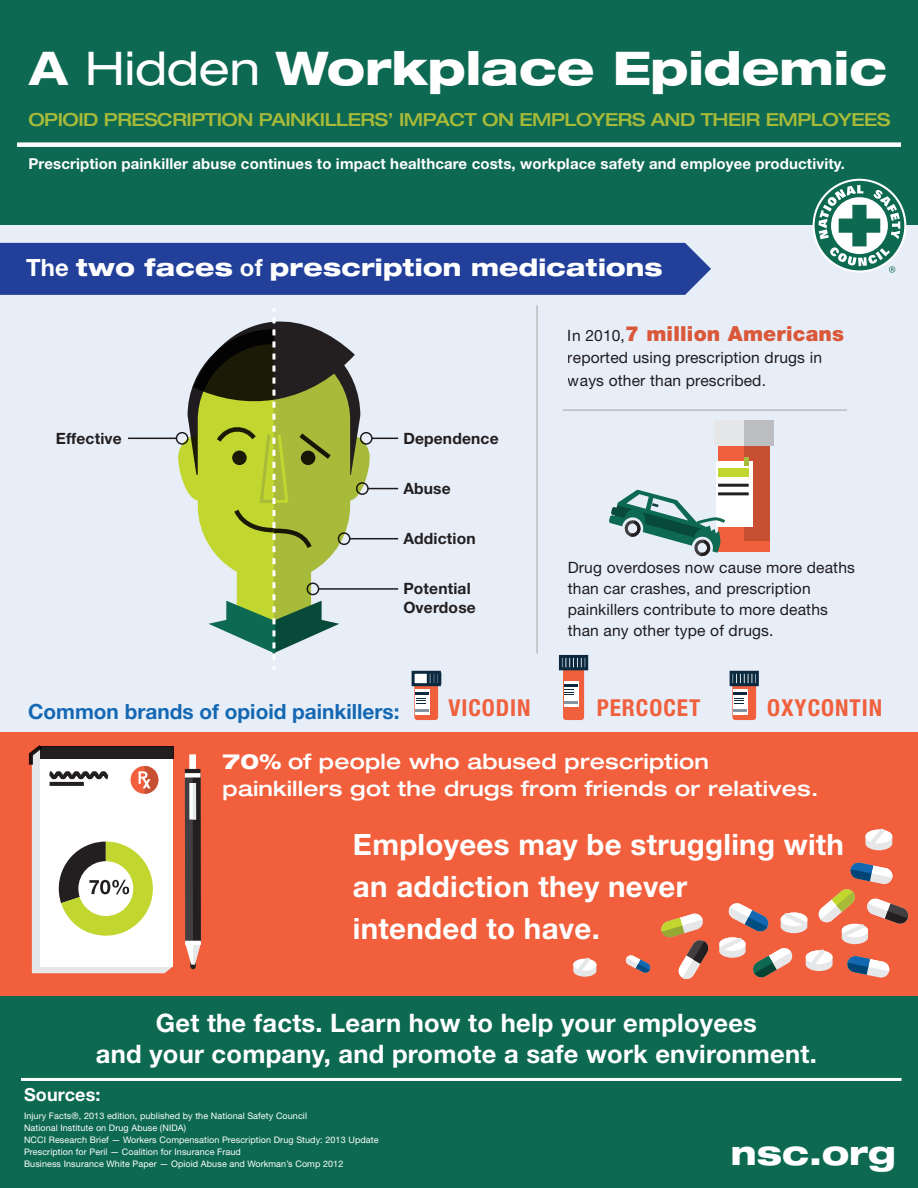
<style>
.page{position:relative;width:918px;height:1188px;background:#fff}
.page>*{position:absolute;margin:0;border:0;box-sizing:border-box;transform-origin:0 0}
.t1{font:800 expanded 46.5px "Helvetica Neue LT Std";color:#fff}
.t2{font:800 expanded 33.3px "Helvetica Neue LT Std";color:#fff}
.t3{font:700 29.4px/42px "Helvetica Neue LT Std";letter-spacing:.01em;color:#fff}
.t4{font:700 25.5px/31.5px "Helvetica Neue LT Std";letter-spacing:.01em;color:#fff;text-align:center}
.t5{font:800 expanded 23.85px "Helvetica Neue LT Std";letter-spacing:.01em;color:#fff}
.t6{font:700 condensed 23.4px "Helvetica Neue LT Std";letter-spacing:.04em;color:#f1603d}
.t7{font:500 expanded 21px/27px "Helvetica Neue LT Std";letter-spacing:.01em;color:#fff}
.t8{font:700 20.85px "Helvetica Neue";color:#1468b3}
.t9{font:900 20.85px "Helvetica Neue LT Std";letter-spacing:.01em;color:#f15f3c}
.t10{font:500 expanded 18px "Helvetica Neue LT Std";letter-spacing:-.03em;color:#a7ba39}
.t11{font:700 18px "Helvetica Neue LT Std";letter-spacing:.01em;color:#fff}
.t12{font:15.6px/21px "Helvetica Neue LT Std";letter-spacing:.01em;color:#231f20}
.t13{font:700 15.6px/18.1px "Helvetica Neue LT Std";letter-spacing:.01em;color:#231f20}
.t14{font:700 15px "Helvetica Neue LT Std";letter-spacing:.01em;color:#fff}
.t15{font:9px/12px "Helvetica Neue LT Std";letter-spacing:.01em;color:#fff}
.s1{font-weight:700}
.s2{font-weight:400}
.s3{font-weight:700;font-stretch:normal}
.s4{font-weight:400;font-size:15.6px;color:#231f20}
.s5{font-weight:800}
</style>
<div class="page">
<div style="left:0;top:221px;width:918px;height:511px;background:#e7eef8"></div>
<div style="left:0;top:997px;width:918px;height:191px;background:#0d6a51"></div>
<div style="left:0;top:0;width:918px;height:225px;background:#0d6951"></div>
<div style="left:0;top:732px;width:918px;height:263px;background:#f15f3c"></div>
<div style="left:40px;top:746px;width:134px;height:13px;background:#210b07"></div>
<svg style="left:29px;top:745px;width:144px;height:228px;background:#dad2be"></svg>
<svg style="left:50px;top:782px;width:34px;height:4px"></svg>
<div style="left:190px;top:957px;width:6px;height:10px;background:#231f20"></div>
<div style="left:189px;top:754px;width:7px;height:37px;background:#fff"></div>
<div style="left:185px;top:775px;width:16px;height:168px;background:#413f41"></div>
<svg style="left:193px;top:775px;width:8px;height:23px"></svg>
<div style="left:189px;top:783px;width:7px;height:36px;background:#fff"></div>
<hr style="left:193px;top:783px;width:3px;height:36px;background:#e6e7e9">
<div style="left:185px;top:769px;width:15px;height:6px;background:#231f20"></div>
<div style="left:185px;top:773px;width:15px;height:5px;background:#fff"></div>
<svg style="left:185px;top:798px;width:16px;height:167px"></svg>
<hr style="left:185px;top:941px;width:16px;height:4px;background:#fff">
<svg style="left:865px;top:828px;width:27px;height:22px"></svg>
<svg style="left:573px;top:957px;width:23px;height:20px"></svg>
<svg style="left:625px;top:955px;width:26px;height:18px"></svg>
<svg style="left:719px;top:862px;width:190px;height:116px"></svg>
<svg style="left:661px;top:913px;width:48px;height:66px"></svg>
<svg style="left:813px;top:179px;width:93px;height:94px"></svg>
<div style="left:815px;top:181px;width:89px;height:89px;background:#0d6a51;border-radius:50%"></div>
<svg style="left:819px;top:185px;width:81px;height:88px"></svg>
<div style="left:0;top:243px;width:711px;height:52px;background:#223f99"></div>
<hr style="left:128px;top:438px;width:54px;height:1px;background:#231f20">
<hr style="left:536px;top:305px;width:2px;height:349px;background:#bcbdc0">
<hr style="left:366px;top:438px;width:32px;height:1px;background:#231f20">
<hr style="left:362px;top:488px;width:36px;height:1px;background:#231f20">
<hr style="left:344px;top:538px;width:54px;height:1px;background:#231f20">
<hr style="left:313px;top:588px;width:85px;height:2px;background:#231f20">
<svg style="left:176px;top:317px;width:197px;height:353px"></svg>
<svg style="left:414px;top:683px;width:24px;height:37px"></svg>
<svg style="left:416px;top:690px;width:14px;height:25px"></svg>
<div style="left:563px;top:664px;width:21px;height:56px;background:#f1603d;border-radius:3px"></div>
<div style="left:559px;top:655px;width:29px;height:15px;background:#0b293f;border:3px solid #0b293f"></div>
<svg style="left:562px;top:657px;width:23px;height:12px"></svg>
<div style="left:412px;top:671px;width:29px;height:15px;background:#fff;border:3px solid #0b293f"></div>
<svg style="left:427px;top:672px;width:14px;height:13px"></svg>
<svg style="left:732px;top:683px;width:24px;height:37px"></svg>
<svg style="left:730px;top:671px;width:29px;height:15px"></svg>
<svg style="left:733px;top:672px;width:22px;height:13px"></svg>
<svg style="left:416px;top:693px;width:13px;height:19px"></svg>
<div style="left:564px;top:681px;width:15px;height:26px;background:#fff"></div>
<svg style="left:564px;top:684px;width:13px;height:11px"></svg>
<svg style="left:564px;top:701px;width:13px;height:3px"></svg>
<svg style="left:734px;top:690px;width:14px;height:25px"></svg>
<svg style="left:734px;top:693px;width:13px;height:19px"></svg>
<hr style="left:563px;top:409px;width:284px;height:2px;background:#bcbdc0">
<div style="left:718px;top:441px;width:52px;height:111px;background:#f15f3c"></div>
<div style="left:744px;top:430px;width:26px;height:110px;background:#c85032"></div>
<div style="left:714px;top:420px;width:60px;height:26px;background:#e6e7e9"></div>
<div style="left:744px;top:420px;width:30px;height:26px;background:#bcbdc0"></div>
<div style="left:716px;top:461px;width:37px;height:65px;background:#fff"></div>
<div style="left:718px;top:468px;width:31px;height:9px;background:#c1d730"></div>
<div style="left:744px;top:457px;width:5px;height:9px;background:#a7ba39"></div>
<hr style="left:718px;top:484px;width:31px;height:3px;background:#231f20">
<hr style="left:718px;top:492px;width:31px;height:3px;background:#231f20">
<svg style="left:609px;top:490px;width:118px;height:67px"></svg>
<hr style="left:21px;top:1078px;width:881px;height:3px;background:#fff">
<div style="left:17px;top:142px;width:884px;height:5px;background:#fff"></div>
<h1 class="t1" style="left:29px;top:39px;width:860px"><span class="s1">A</span> <span class="s2">Hidden</span> Workplace Epidemic</h1>
<h3 class="t10" style="left:28px;top:109px;width:863px">OPIOID PRESCRIPTION PAINKILLERS’ IMPACT ON EMPLOYERS AND THEIR EMPLOYEES</h3>
<h3 class="t14" style="left:28px;top:155px;width:818px">Prescription painkiller abuse continues to impact healthcare costs, workplace safety and employee productivity.</h3>
<h3 class="t5" style="left:26px;top:252px;width:638px"><span class="s3">The</span> two faces <span class="s3">of</span> prescription medications</h3>
<h3 class="t13" style="left:56px;top:429px;width:67px">Effective</h3>
<h3 class="t13" style="left:403px;top:429px;width:97px">Dependence</h3>
<h3 class="t13" style="left:403px;top:479px;width:49px">Abuse</h3>
<h3 class="t13" style="left:403px;top:529px;width:74px">Addiction</h3>
<h3 class="t13" style="left:403px;top:579px;width:74px">Potential<br>Overdose</h3>
<h3 class="t9" style="left:568px;top:321px;width:278px"><span class="s4">In 2010,</span>7 million Americans</h3>
<h3 class="t12" style="left:568px;top:346px;width:256px;line-height:22.5px">reported using prescription drugs in ways other than prescribed.</h3>
<h3 class="t12" style="left:568px;top:557px;width:289px">Drug overdoses now cause more deaths than car crashes, and prescription painkillers contribute to more deaths than any other type of drugs.</h3>
<h3 class="t8" style="left:28px;top:699px;width:373px">Common brands of opioid painkillers:</h3>
<h3 class="t6" style="left:448px;top:694px;width:84px">VICODIN</h3>
<h3 class="t6" style="left:597px;top:694px;width:105px">PERCOCET</h3>
<h3 class="t6" style="left:767px;top:694px;width:116px">OXYCONTIN</h3>
<h3 class="t7" style="left:223px;top:747px;width:597px"><span class="s5">70%</span> of people who abused prescription painkillers got the drugs from friends or relatives.</h3>
<h3 class="t3" style="left:353px;top:822px;width:493px">Employees may be struggling with an addiction they never<br>intended to have.</h3>
<h3 class="t4" style="left:96px;top:1006px;width:722px">Get the facts. Learn how to help your employees<br>and your company, and promote a safe work environment.</h3>
<h3 class="t11" style="left:24px;top:1083px;width:78px">Sources:</h3>
<p class="t15" style="left:24px;top:1109px;width:356px">Injury Facts®, 2013 edition, published by the National Safety Council<br>National Institute on Drug Abuse (NIDA)<br>NCCI Research Brief — Workers Compensation Prescription Drug Study: 2013 Update Prescription for Peril — Coalition for Insurance Fraud<br>Business Insurance White Paper — Opioid Abuse and Workman’s Comp 2012</p>
<h2 class="t2" style="left:731px;top:1131px;width:166px">nsc.org</h2>
</div>
